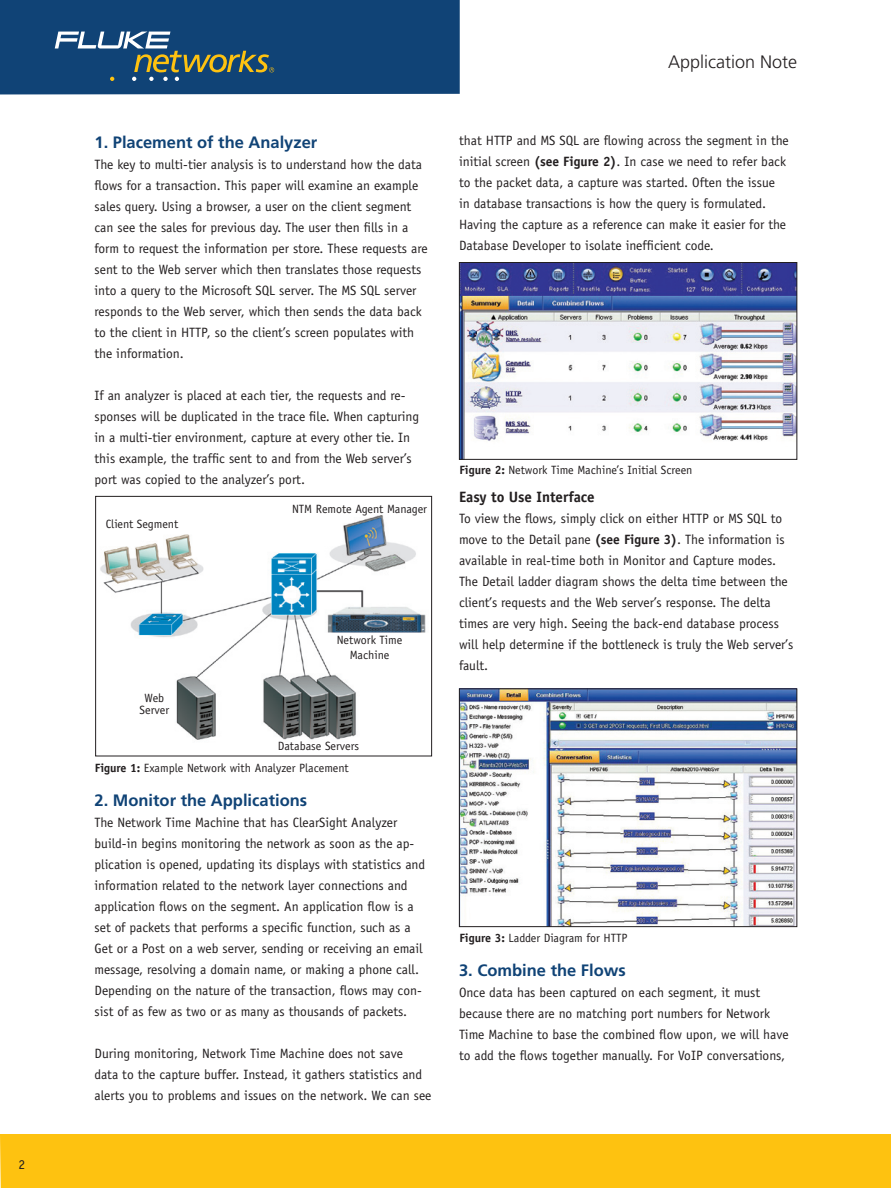
<style>
.page{position:relative;width:891px;height:1188px;background:#fff}
.page>*{position:absolute;margin:0;border:0;box-sizing:border-box;transform-origin:0 0}
.text_top_right_corne{font:300 18px "Frutiger";color:#231f20}
.t1{font:700 16.5px "Frutiger";color:#104376}
.t2{font:700 15px "Officina Sans";color:#231f20}
.t3{font:13.5px/21px "Officina Sans";color:#231f20}
.t4{font:12px/15px "Officina Sans";color:#231f20;text-align:center}
.s1{font-weight:700}
</style>
<div class="page">
<div style="left:0;top:0;width:460px;height:94px;background:#104376"></div>
<svg style="left:55px;top:32px;width:219px;height:49px;background:#3a5e77"></svg>
<div style="left:0;top:1134px;width:891px;height:54px;background:#fec210"></div>
<img style="left:461px;top:690px;width:334px;height:235px">
<div style="left:459px;top:688px;width:338px;height:239px;border:1px solid #231f20"></div>
<img style="left:461px;top:264px;width:334px;height:194px">
<div style="left:459px;top:262px;width:338px;height:198px;border:1px solid #231f20"></div>
<img style="left:100px;top:515px;width:326px;height:225px">
<div style="left:95px;top:496px;width:337px;height:260px;border:1px solid #231f20"></div>
<p class="t3" style="left:18px;top:1154px;width:8px">2</p>
<p class="t1" style="left:94px;top:132px;width:224px">1. Placement of the Analyzer</p>
<p class="t3" style="left:94px;top:154px;width:335px">The key to multi-tier analysis is to understand how the data flows for a transaction. This paper will examine an example sales query. Using a browser, a user on the client segment can see the sales for previous day. The user then fills in a form to request the information per store. These requests are sent to the Web server which then translates those requests into a query to the Microsoft SQL server. The MS SQL server responds to the Web server, which then sends the data back to the client in HTTP, so the client’s screen populates with the information.</p>
<p class="t3" style="left:94px;top:385px;width:326px">If an analyzer is placed at each tier, the requests and re&shy;sponses will be duplicated in the trace file. When capturing in a multi-tier environment, capture at every other tie. In this example, the traffic sent to and from the Web server’s port was copied to the analyzer’s port.</p>
<p class="t4" style="left:106px;top:517px;width:74px">Client Segment</p>
<p class="t4" style="left:140px;top:692px;width:31px;line-height:12px">Web<br>Server</p>
<p class="t4" style="left:292px;top:502px;width:136px">NTM Remote Agent Manager</p>
<p class="t4" style="left:337px;top:632px;width:67px">Network Time<br>Machine</p>
<p class="t4" style="left:278px;top:738px;width:83px">Database Servers</p>
<p class="t4" style="left:95px;top:761px;width:255px"><span class="s1">Figure 1:</span> Example Network with Analyzer Placement</p>
<p class="t1" style="left:94px;top:791px;width:214px">2. Monitor the Applications</p>
<p class="t3" style="left:94px;top:812px;width:332px">The Network Time Machine that has ClearSight Analyzer build-in begins monitoring the network as soon as the ap&shy;plication is opened, updating its displays with statistics and information related to the network layer connections and application flows on the segment. An application flow is a set of packets that performs a specific function, such as a Get or a Post on a web server, sending or receiving an email message, resolving a domain name, or making a phone call.<br>Depending on the nature of the transaction, flows may con&shy;sist of as few as two or as many as thousands of packets.</p>
<p class="t3" style="left:94px;top:1043px;width:339px">During monitoring, Network Time Machine does not save<br>data to the capture buffer. Instead, it gathers statistics and alerts you to problems and issues on the network. We can see</p>
<p class="text_top_right_corne" style="left:668px;top:52px;width:131px">Application Note</p>
<p class="t3" style="left:459px;top:130px;width:331px">that HTTP and MS SQL are flowing across the segment in the initial screen <span class="s1">(see Figure 2)</span>. In case we need to refer back to the packet data, a capture was started. Often the issue in database transactions is how the query is formulated.<br>Having the capture as a reference can make it easier for the Database Developer to isolate inefficient code.</p>
<p class="t4" style="left:459px;top:463px;width:235px"><span class="s1">Figure 2:</span> Network Time Machine’s Initial Screen</p>
<p class="t2" style="left:459px;top:488px;width:137px">Easy to Use Interface</p>
<p class="t3" style="left:459px;top:508px;width:336px">To view the flows, simply click on either HTTP or MS SQL to move to the Detail pane <span class="s1">(see Figure 3)</span>. The information is available in real-time both in Monitor and Capture modes.<br>The Detail ladder diagram shows the delta time between the client’s requests and the Web server’s response. The delta times are very high. Seeing the back-end database process will help determine if the bottleneck is truly the Web server’s fault.</p>
<p class="t4" style="left:459px;top:931px;width:170px"><span class="s1">Figure 3:</span> Ladder Diagram for HTTP</p>
<p class="t1" style="left:459px;top:961px;width:168px">3. Combine the Flows</p>
<p class="t3" style="left:459px;top:982px;width:331px">Once data has been captured on each segment, it must because there are no matching port numbers for Network Time Machine to base the combined flow upon, we will have to add the flows together manually. For VoIP conversations,</p>
</div>
